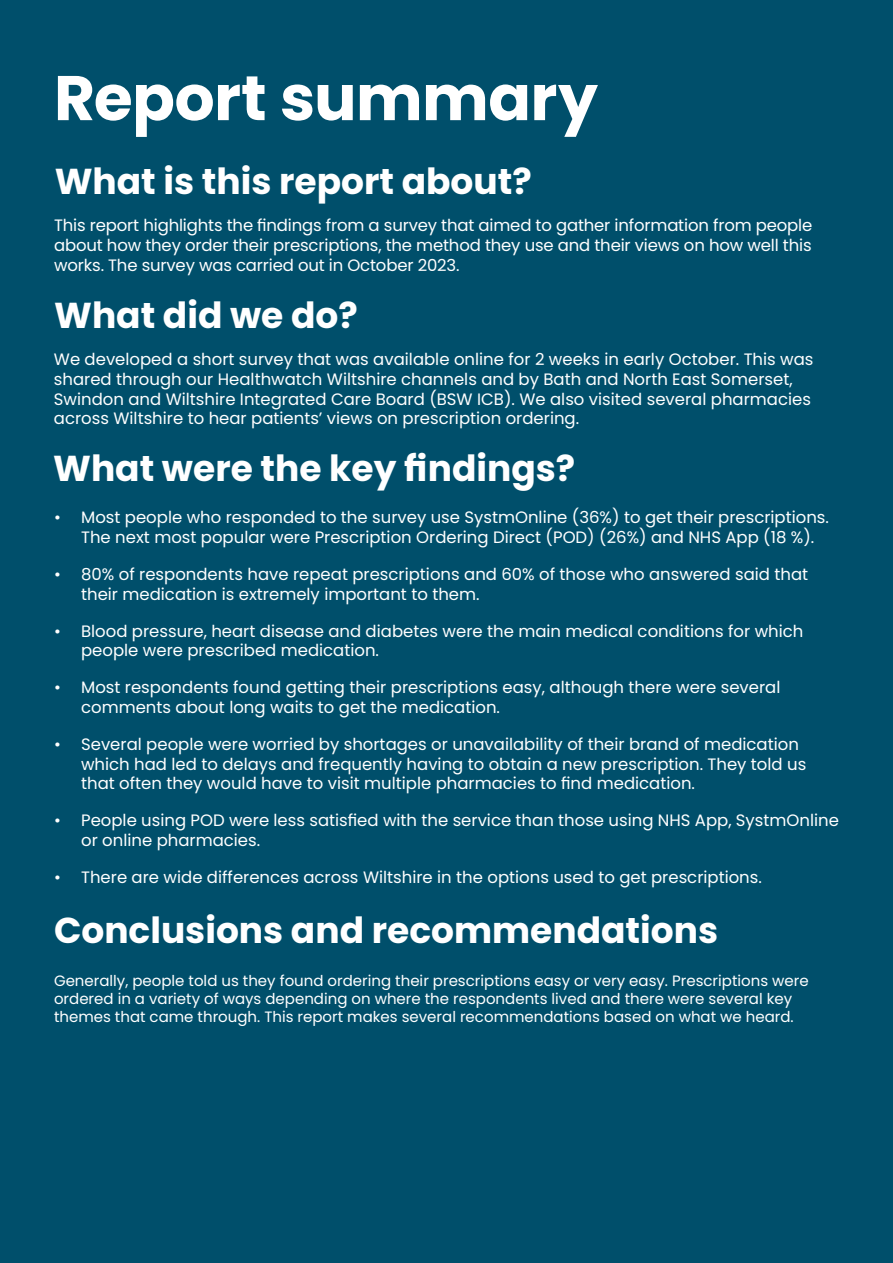
<style>
.page{position:relative;width:893px;height:1263px;background:#004f6b}
.page>*{position:absolute;margin:0;border:0;box-sizing:border-box;transform-origin:0 0}
.t1{font:700 63px "Poppins";letter-spacing:-.01em;color:#fff}
.t2{font:700 36px "Poppins";color:#fff}
.t3{font:16.5px/19.8px "Poppins";color:#fff}
.t4{font:15px/18px "Poppins";color:#fff}
</style>
<div class="page">
<h1 class="t1" style="left:54px;top:62px;width:545px">Report summary</h1>
<h2 class="t2" style="left:55px;top:161px;width:479px">What is this report about?</h2>
<p class="t3" style="left:54px;top:215px;width:760px;text-align:justify">This report highlights the findings from a survey that aimed to gather information from people about how they order their prescriptions, the method they use and their views on how well this works. The survey was carried out in October 2023.</p>
<h2 class="t2" style="left:54px;top:295px;width:305px">What did we do?</h2>
<p class="t3" style="left:54px;top:349px;width:761px">We developed a short survey that was available online for 2 weeks in early October. This was shared through our Healthwatch Wiltshire channels and by Bath and North East Somerset, Swindon and Wiltshire Integrated Care Board (BSW ICB). We also visited several pharmacies across Wiltshire to hear patients’ views on prescription ordering.</p>
<h2 class="t2" style="left:53px;top:448px;width:524px">What were the key findings?</h2>
<p class="t3" style="left:81px;top:508px;width:749px;text-indent:-27px">• Most people who responded to the survey use SystmOnline (36%) to get their prescriptions.<br>The next most popular were Prescription Ordering Direct (POD) (26%) and NHS App (18 %).</p>
<p class="t3" style="left:81px;top:564px;width:729px;text-indent:-27px">• 80% of respondents have repeat prescriptions and 60% of those who answered said that their medication is extremely important to them.</p>
<p class="t3" style="left:81px;top:621px;width:724px;text-indent:-27px">• Blood pressure, heart disease and diabetes were the main medical conditions for which people were prescribed medication.</p>
<p class="t3" style="left:81px;top:678px;width:701px;text-indent:-27px">• Most respondents found getting their prescriptions easy, although there were several comments about long waits to get the medication.</p>
<p class="t3" style="left:81px;top:734px;width:727px;text-indent:-27px">• Several people were worried by shortages or unavailability of their brand of medication which had led to delays and frequently having to obtain a new prescription. They told us that often they would have to visit multiple pharmacies to find medication.</p>
<p class="t3" style="left:81px;top:811px;width:759px;text-indent:-27px">• People using POD were less satisfied with the service than those using NHS App, SystmOnline or online pharmacies.</p>
<p class="t3" style="left:54px;top:867px;width:709px">• There are wide differences across Wiltshire in the options used to get prescriptions.</p>
<h2 class="t2" style="left:54px;top:909px;width:666px">Conclusions and recommendations</h2>
<p class="t4" style="left:54px;top:971px;width:756px">Generally, people told us they found ordering their prescriptions easy or very easy. Prescriptions were ordered in a variety of ways depending on where the respondents lived and there were several key themes that came through. This report makes several recommendations based on what we heard.</p>
</div>
